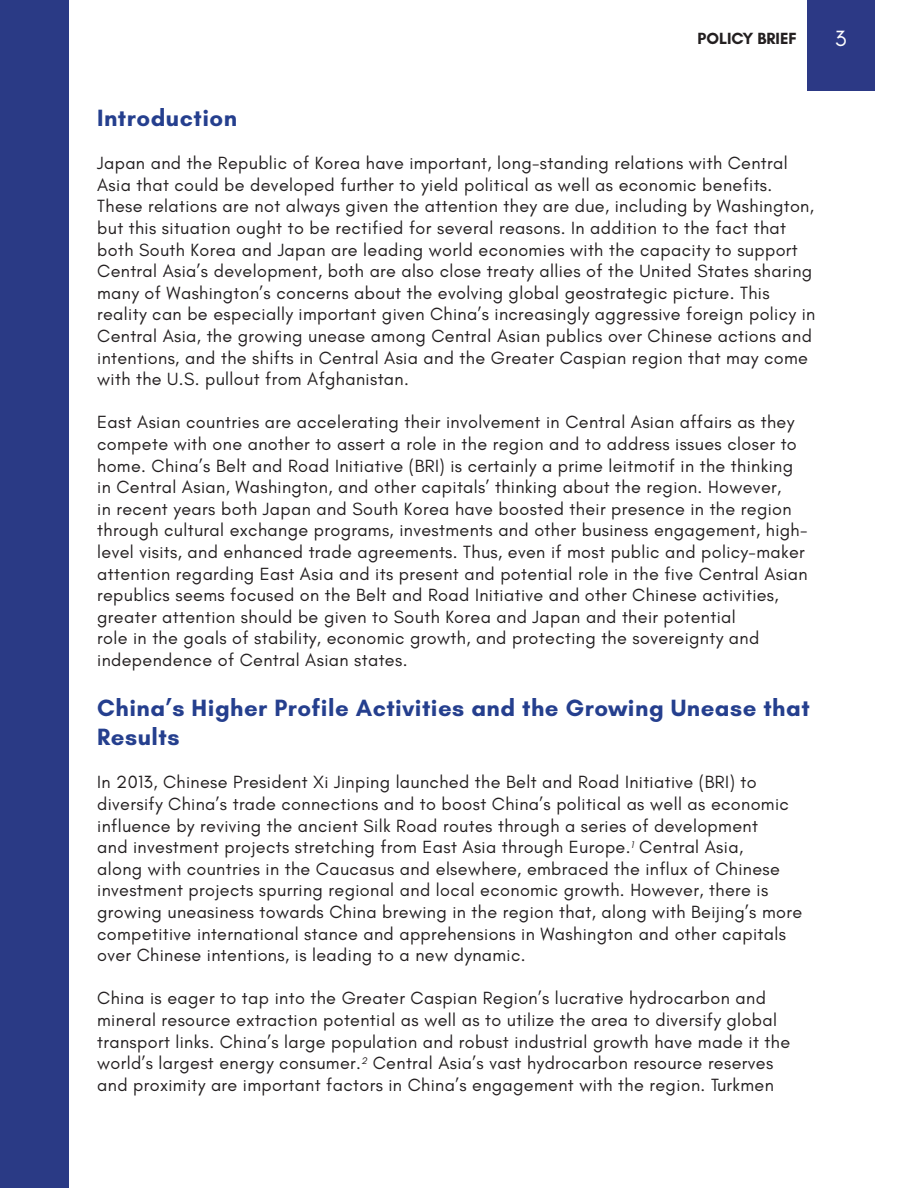
<style>
.page{position:relative;width:918px;height:1188px;background:#fff}
.page>*{position:absolute;margin:0;border:0;box-sizing:border-box;transform-origin:0 0}
.t1{font:700 24px/28.8px "Glacial Indifference";letter-spacing:.02em;color:#253f8e}
.t2{font:22.5px "Glacial Indifference";color:#fff}
.t3{font:18px/21.6px "Glacial Indifference";letter-spacing:.02em;color:#231f20}
.t4{font:700 16.5px "Glacial Indifference";color:#231f20}
</style>
<div class="page">
<div style="left:807px;top:0;width:68px;height:90px;background:#2c3985"></div>
<div style="left:0;top:0;width:68px;height:1188px;background:#2a3a85"></div>
<p class="t4" style="left:698px;top:28px;width:101px">POLICY BRIEF</p>
<p class="t2" style="left:835px;top:26px;width:13px">3</p>
<p class="t1" style="left:97px;top:103px;width:142px">Introduction</p>
<p class="t3" style="left:97px;top:153px;width:720px">Japan and the Republic of Korea have important, long-standing relations with Central Asia that could be developed further to yield political as well as economic benefits.<br>These relations are not always given the attention they are due, including by Washington, but this situation ought to be rectified for several reasons. In addition to the fact that both South Korea and Japan are leading world economies with the capacity to support Central Asia’s development, both are also close treaty allies of the United States sharing many of Washington’s concerns about the evolving global geostrategic picture. This reality can be especially important given China’s increasingly aggressive foreign policy in Central Asia, the growing unease among Central Asian publics over Chinese actions and intentions, and the shifts in Central Asia and the Greater Caspian region that may come with the U.S. pullout from Afghanistan.</p>
<p class="t3" style="left:97px;top:412px;width:712px">East Asian countries are accelerating their involvement in Central Asian affairs as they compete with one another to assert a role in the region and to address issues closer to home. China’s Belt and Road Initiative (BRI) is certainly a prime leitmotif in the thinking in Central Asian, Washington, and other capitals’ thinking about the region. However,<br>in recent years both Japan and South Korea have boosted their presence in the region through cultural exchange programs, investments and other business engagement, high&shy;level visits, and enhanced trade agreements. Thus, even if most public and policy-maker attention regarding East Asia and its present and potential role in the five Central Asian republics seems focused on the Belt and Road Initiative and other Chinese activities, greater attention should be given to South Korea and Japan and their potential<br>role in the goals of stability, economic growth, and protecting the sovereignty and independence of Central Asian states.</p>
<p class="t1" style="left:97px;top:694px;width:714px">China’s Higher Profile Activities and the Growing Unease that<br>Results</p>
<p class="t3" style="left:97px;top:772px;width:706px">In 2013, Chinese President Xi Jinping launched the Belt and Road Initiative (BRI) to diversify China’s trade connections and to boost China’s political as well as economic influence by reviving the ancient Silk Road routes through a series of development<br>and investment projects stretching from East Asia through Europe.<sup>1</sup> Central Asia,<br>along with countries in the Caucasus and elsewhere, embraced the influx of Chinese investment projects spurring regional and local economic growth. However, there is growing uneasiness towards China brewing in the region that, along with Beijing’s more competitive international stance and apprehensions in Washington and other capitals over Chinese intentions, is leading to a new dynamic.</p>
<p class="t3" style="left:97px;top:988px;width:695px">China is eager to tap into the Greater Caspian Region’s lucrative hydrocarbon and mineral resource extraction potential as well as to utilize the area to diversify global transport links. China’s large population and robust industrial growth have made it the world’s largest energy consumer.<sup>2</sup> Central Asia’s vast hydrocarbon resource reserves and proximity are important factors in China’s engagement with the region. Turkmen</p>
</div>
